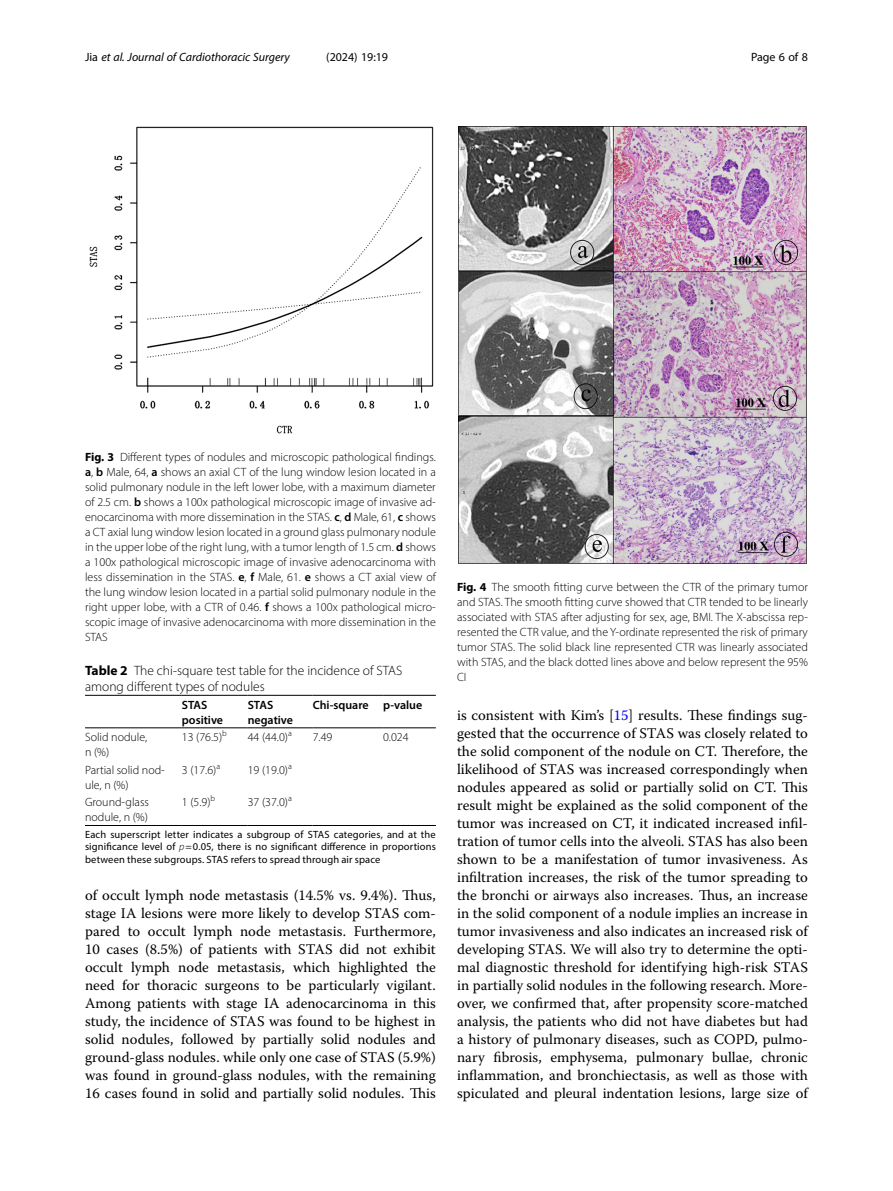
<style>
.page{position:relative;width:893px;height:1191px;background:#fff}
.page>*{position:absolute;margin:0;border:0;box-sizing:border-box;transform-origin:0 0}
.Body_Text_Indent{font:14.7px/18px "Warnock Pro";color:#000;text-align:justify}
.Table_Caption{font:300 13.5px/16.5px "Myriad Pro";color:#000}
.Figure_Caption{font:300 12px/15px "Myriad Pro";color:#000;text-align:justify}
.Table_Body{font:300 12px/15px "Myriad Pro";color:#000}
.Table_Head{font:600 12px/15px "Myriad Pro";color:#000}
.t1{font:italic 12px "Myriad Pro";color:#000}
.t2{font:12px "Myriad Pro";color:#000}
.Table_Body_Tab2_Deci{font:300 12px "Myriad Pro";color:#000}
.Table_Footnote{font:10.5px/12.8px "Myriad Pro";letter-spacing:.01em;color:#000;text-align:justify}
.s1{font-style:normal}
.s2{font-weight:700}
.s3{font-weight:600}
.s4{font-weight:300;font-style:italic}
.s5{color:#00f}
</style>
<div class="page">
<hr style="left:313px;top:825px;width:70px;height:1px;background:#000">
<hr style="left:383px;top:825px;width:53px;height:1px;background:#000">
<hr style="left:85px;top:727px;width:97px;height:1px;background:#000">
<hr style="left:182px;top:695px;width:66px;height:1px;background:#000">
<hr style="left:182px;top:727px;width:66px;height:1px;background:#000">
<hr style="left:248px;top:695px;width:65px;height:1px;background:#000">
<hr style="left:248px;top:727px;width:65px;height:1px;background:#000">
<hr style="left:313px;top:695px;width:70px;height:1px;background:#000">
<hr style="left:313px;top:727px;width:70px;height:1px;background:#000">
<hr style="left:383px;top:695px;width:53px;height:1px;background:#000">
<hr style="left:383px;top:727px;width:53px;height:1px;background:#000">
<hr style="left:182px;top:825px;width:66px;height:1px;background:#000">
<hr style="left:248px;top:825px;width:65px;height:1px;background:#000">
<hr style="left:85px;top:825px;width:97px;height:1px;background:#000">
<hr style="left:85px;top:695px;width:97px;height:1px;background:#000">
<img style="left:458px;top:126px;width:349px;height:437px">
<img style="left:89px;top:126px;width:345px;height:307px">
<p class="t1" style="left:85px;top:50px;width:206px"><span class="s1">Jia</span> et al. Journal of Cardiothoracic Surgery</p>
<p class="t2" style="left:326px;top:50px;width:63px">(2024) 19:19</p>
<p class="t2" style="left:751px;top:50px;width:58px">Page 6 of 8</p>
<p class="Figure_Caption" style="left:85px;top:449px;width:352px"><span class="s2">Fig. 3</span> Different types of nodules and microscopic pathological findings. <span class="s3">a</span>, <span class="s3">b</span> Male, 64, <span class="s3">a</span> shows an axial CT of the lung window lesion located in a solid pulmonary nodule in the left lower lobe, with a maximum diameter of 2.5 cm. <span class="s3">b</span> shows a 100x pathological microscopic image of invasive ad&shy;enocarcinoma with more dissemination in the STAS. <span class="s3">c</span>, <span class="s3">d</span> Male, 61, <span class="s3">c</span> shows a CT axial lung window lesion located in a ground glass pulmonary nodule in the upper lobe of the right lung, with a tumor length of 1.5 cm. <span class="s3">d</span> shows a 100x pathological microscopic image of invasive adenocarcinoma with less dissemination in the STAS. <span class="s3">e</span>, <span class="s3">f</span> Male, 61. <span class="s3">e</span> shows a CT axial view of the lung window lesion located in a partial solid pulmonary nodule in the right upper lobe, with a CTR of 0.46. <span class="s3">f</span> shows a 100x pathological micro&shy;scopic image of invasive adenocarcinoma with more dissemination in the STAS</p>
<p class="Table_Caption" style="left:85px;top:661px;width:319px"><span class="s2">Table 2</span> The chi-square test table for the incidence of STAS among different types of nodules</p>
<p class="Table_Head" style="left:182px;top:696px;width:43px">STAS positive</p>
<p class="Table_Head" style="left:248px;top:696px;width:47px">STAS negative</p>
<p class="Table_Head" style="left:313px;top:696px;width:57px">Chi-square</p>
<p class="Table_Head" style="left:383px;top:696px;width:41px">p-value</p>
<p class="Table_Body" style="left:85px;top:729px;width:64px">Solid nodule, n (%)</p>
<p class="Table_Body" style="left:182px;top:729px;width:46px">13 (76.5)<sup>b</sup></p>
<p class="Table_Body" style="left:248px;top:729px;width:46px">44 (44.0)<sup>a</sup></p>
<p class="Table_Body_Tab2_Deci" style="left:313px;top:730px;width:21px">7.49</p>
<p class="Table_Body_Tab2_Deci" style="left:383px;top:730px;width:27px">0.024</p>
<p class="Table_Body" style="left:85px;top:762px;width:81px">Partial solid nod&shy;ule, n (%)</p>
<p class="Table_Body" style="left:182px;top:762px;width:40px">3 (17.6)<sup>a</sup></p>
<p class="Table_Body" style="left:248px;top:762px;width:46px">19 (19.0)<sup>a</sup></p>
<p class="Table_Body" style="left:85px;top:794px;width:65px">Ground-glass nodule, n (%)</p>
<p class="Table_Body" style="left:182px;top:794px;width:35px">1 (5.9)<sup>b</sup></p>
<p class="Table_Body" style="left:248px;top:794px;width:46px">37 (37.0)<sup>a</sup></p>
<p class="Table_Footnote" style="left:85px;top:827px;width:352px">Each superscript letter indicates a subgroup of STAS categories, and at the significance level of <span class="s4">p</span> 0.05, there is no significant difference in proportions between these subgroups. STAS refers to spread through air space</p>
<p class="Body_Text_Indent" style="left:85px;top:886px;width:352px">of occult lymph node metastasis (14.5% vs. 9.4%). Thus, stage IA lesions were more likely to develop STAS com&shy;pared to occult lymph node metastasis. Furthermore, 10 cases (8.5%) of patients with STAS did not exhibit occult lymph node metastasis, which highlighted the need for thoracic surgeons to be particularly vigilant.<br>Among patients with stage IA adenocarcinoma in this study, the incidence of STAS was found to be highest in solid nodules, followed by partially solid nodules and ground-glass nodules. while only one case of STAS (5.9%) was found in ground-glass nodules, with the remaining 16 cases found in solid and partially solid nodules. This</p>
<p class="Figure_Caption" style="left:457px;top:579px;width:352px"><span class="s2">Fig. 4</span> The smooth fitting curve between the CTR of the primary tumor and STAS. The smooth fitting curve showed that CTR tended to be linearly associated with STAS after adjusting for sex, age, BMI. The X-abscissa rep&shy;resented the CTR value, and the Y-ordinate represented the risk of primary tumor STAS. The solid black line represented CTR was linearly associated with STAS, and the black dotted lines above and below represent the 95% CI</p>
<p class="Body_Text_Indent" style="left:457px;top:706px;width:352px">is consistent with Kim’s [<span class="s5">15</span>] results. These findings sug&shy;gested that the occurrence of STAS was closely related to the solid component of the nodule on CT. Therefore, the likelihood of STAS was increased correspondingly when nodules appeared as solid or partially solid on CT. This result might be explained as the solid component of the tumor was increased on CT, it indicated increased infil&shy;tration of tumor cells into the alveoli. STAS has also been shown to be a manifestation of tumor invasiveness. As infiltration increases, the risk of the tumor spreading to the bronchi or airways also increases. Thus, an increase in the solid component of a nodule implies an increase in tumor invasiveness and also indicates an increased risk of developing STAS. We will also try to determine the opti&shy;mal diagnostic threshold for identifying high-risk STAS in partially solid nodules in the following research. More&shy;over, we confirmed that, after propensity score-matched analysis, the patients who did not have diabetes but had a history of pulmonary diseases, such as COPD, pulmo&shy;nary fibrosis, emphysema, pulmonary bullae, chronic inflammation, and bronchiectasis, as well as those with spiculated and pleural indentation lesions, large size of</p>
</div>
